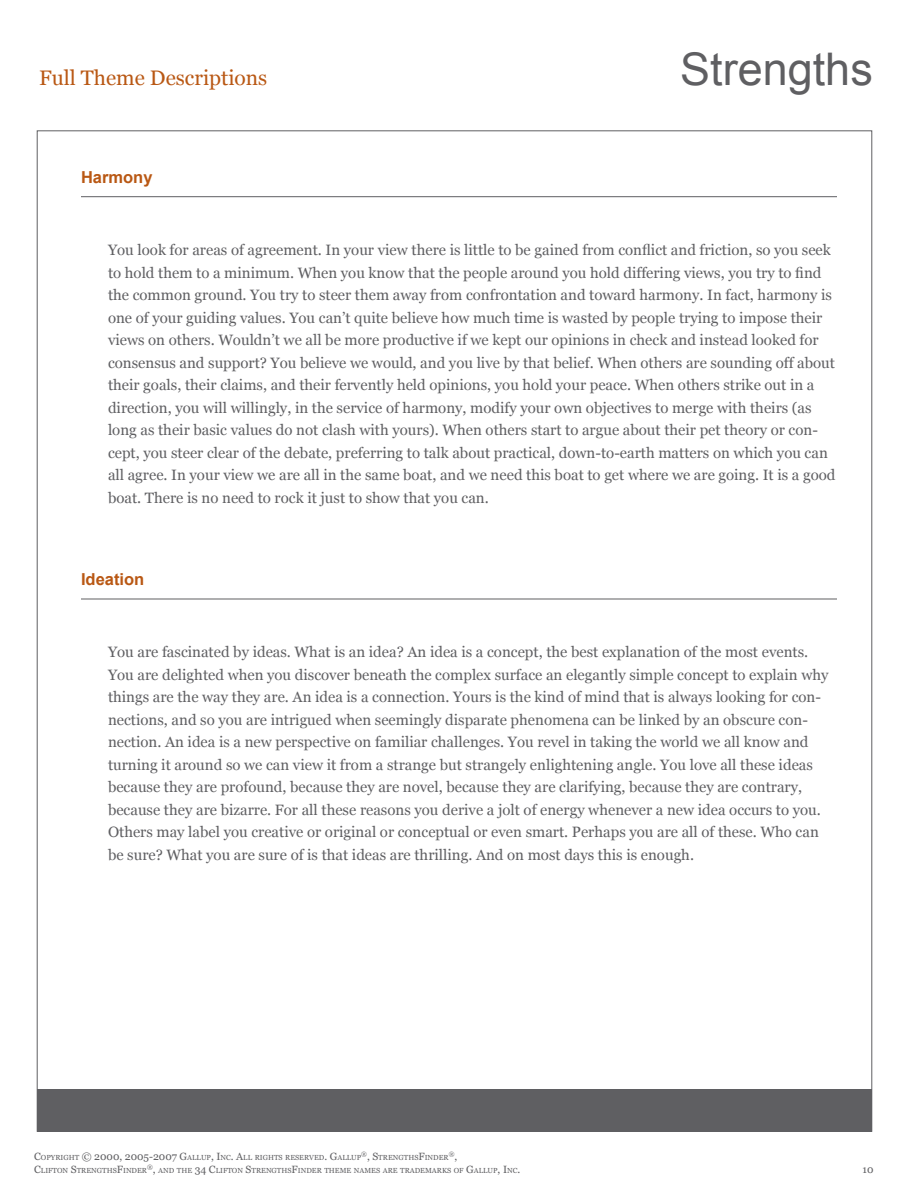
<style>
.page{position:relative;width:918px;height:1188px;background:#fff}
.page>*{position:absolute;margin:0;border:0;box-sizing:border-box;transform-origin:0 0}
.t1{font:45px "Arial";color:#5f5f62}
.t2{font:21px "Georgia";color:#b95814}
.Theme_Name{font:700 16.5px "Arial";color:#b95814}
.Description{font:15px/22.5px "Georgia";color:#5f5f62}
.t3{font:10.5px "Georgia";color:#5f5f62}
.t4{font:7.35px "Georgia";color:#5f5f62}
.t5{font:6.15px "Georgia";color:#5f5f62}
.s1{font-size:10.5px}
</style>
<div class="page">
<div style="left:37px;top:1089px;width:835px;height:43px;background:#5f5f62"></div>
<hr style="left:81px;top:196px;width:756px;height:1px;background:#5f5f62">
<hr style="left:81px;top:599px;width:756px;height:1px;background:#5f5f62">
<h2 class="t2" style="left:39px;top:66px;width:230px">Full Theme Descriptions</h2>
<p class="Theme_Name" style="left:81px;top:166px;width:73px">Harmony</p>
<h1 class="t1" style="left:680px;top:40px;width:194px">Strengths</h1>
<p class="Description" style="left:108px;top:239px;width:729px">You look for areas of agreement. In your view there is little to be gained from conflict and friction, so you seek to hold them to a minimum. When you know that the people around you hold differing views, you try to find the common ground. You try to steer them away from confrontation and toward harmony. In fact, harmony is one of your guiding values. You can’t quite believe how much time is wasted by people trying to impose their views on others. Wouldn’t we all be more productive if we kept our opinions in check and instead looked for consensus and support? You believe we would, and you live by that belief. When others are sounding off about their goals, their claims, and their fervently held opinions, you hold your peace. When others strike out in a direction, you will willingly, in the service of harmony, modify your own objectives to merge with theirs (as long as their basic values do not clash with yours). When others start to argue about their pet theory or con&shy;cept, you steer clear of the debate, preferring to talk about practical, down-to-earth matters on which you can all agree. In your view we are all in the same boat, and we need this boat to get where we are going. It is a good boat. There is no need to rock it just to show that you can.</p>
<p class="Theme_Name" style="left:81px;top:569px;width:65px">Ideation</p>
<p class="Description" style="left:108px;top:641px;width:722px">You are fascinated by ideas. What is an idea? An idea is a concept, the best explanation of the most events.<br>You are delighted when you discover beneath the complex surface an elegantly simple concept to explain why things are the way they are. An idea is a connection. Yours is the kind of mind that is always looking for con&shy;nections, and so you are intrigued when seemingly disparate phenomena can be linked by an obscure con&shy;nection. An idea is a new perspective on familiar challenges. You revel in taking the world we all know and turning it around so we can view it from a strange but strangely enlightening angle. You love all these ideas because they are profound, because they are novel, because they are clarifying, because they are contrary, because they are bizarre. For all these reasons you derive a jolt of energy whenever a new idea occurs to you.<br>Others may label you creative or original or conceptual or even smart. Perhaps you are all of these. Who can be sure? What you are sure of is that ideas are thrilling. And on most days this is enough.</p>
<p class="t4" style="left:34px;top:1153px;width:416px"><span class="s1">C</span>OPYRIGHT <span class="s1">© 2000, 2005-2007 G</span>ALLUP<span class="s1">, I</span>NC<span class="s1">. A</span>LL RIGHTS RESERVED<span class="s1">. G</span>ALLUP<sup>®</sup><span class="s1">, S</span>TRENGTHS<span class="s1">F</span>INDER</p>
<p class="t5" style="left:449px;top:1151px;width:10px">®<span class="s1">,</span></p>
<p class="t4" style="left:34px;top:1166px;width:488px"><span class="s1">C</span>LIFTON <span class="s1">S</span>TRENGTHS<span class="s1">F</span>INDER<sup>®</sup><span class="s1">,</span> AND THE <span class="s1">34 C</span>LIFTON <span class="s1">S</span>TRENGTHS<span class="s1">F</span>INDER THEME NAMES ARE TRADEMARKS OF <span class="s1">G</span>ALLUP<span class="s1">, I</span>NC<span class="s1">.</span></p>
<p class="t3" style="left:863px;top:1163px;width:12px">10</p>
</div>
